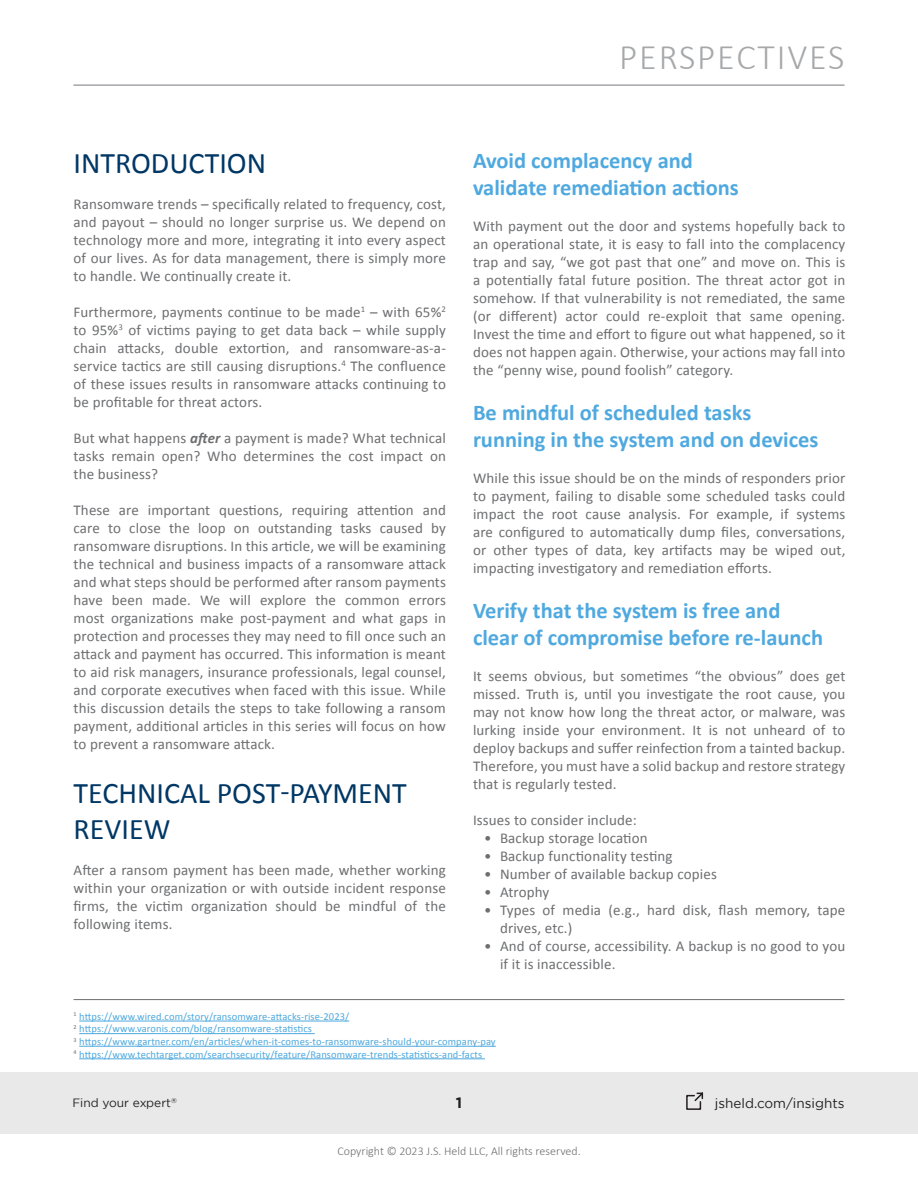
<style>
.page{position:relative;width:918px;height:1188px;background:#fff}
.page>*{position:absolute;margin:0;border:0;box-sizing:border-box;transform-origin:0 0}
.t1{font:300 36px "Calibri";letter-spacing:.05em;color:#a6a8aa}
.Main_Titles{font:30px/36px "Calibri";color:#003764}
.Subtitles{font:700 22.5px/27px "Calibri";color:#4fa9df}
.Text_Styles{font:15px/18px "Calibri";letter-spacing:.01em;color:#6d6e70;text-align:justify}
.t2{font:700 15px "Gotham";color:#231f20}
.t3{font:13.5px "Gotham";color:#231f20}
.t4{font:300 12px "Calibri";color:#6d6e70}
.t5{font:12px "Gotham";color:#241f21}
.t6{font:10.5px "Calibri";letter-spacing:.01em;color:#4da8dd}
.t7{font:7.05px "Gotham";color:#241f21}
.s1{font-weight:700;font-style:italic}
</style>
<div class="page">
<div style="left:0;top:1072px;width:918px;height:62px;background:#e9e9e9"></div>
<svg style="left:686px;top:1092px;width:18px;height:18px"></svg>
<hr style="left:74px;top:85px;width:770px;height:1px;background:#a6a8ab">
<hr style="left:74px;top:999px;width:770px;height:1px;background:#6d6e70">
<hr style="left:79px;top:1021px;width:270px;height:1px;background:#4da8dd">
<hr style="left:79px;top:1033px;width:236px;height:1px;background:#4da8dd">
<hr style="left:79px;top:1046px;width:417px;height:1px;background:#4da8dd">
<hr style="left:79px;top:1058px;width:406px;height:1px;background:#4da8dd">
<h1 class="t1" style="left:619px;top:35px;width:227px">PERSPECTIVES</h1>
<p class="Main_Titles" style="left:74px;top:144px;width:194px">INTRODUCTION</p>
<p class="Text_Styles" style="left:74px;top:194px;width:374px">Ransomware trends – specifically related to frequency, cost, and payout – should no longer surprise us. We depend on technology more and more, integrating it into every aspect of our lives. As for data management, there is simply more to handle. We continually create it.</p>
<p class="Text_Styles" style="left:74px;top:302px;width:374px">Furthermore, payments continue to be made<sup>1</sup> – with 65%<sup>2 </sup>to 95%<sup>3</sup> of victims paying to get data back – while supply chain attacks, double extortion, and ransomware-as-a&shy;service tactics are still causing disruptions.<sup>4</sup> The confluence of these issues results in ransomware attacks continuing to be profitable for threat actors.</p>
<p class="Text_Styles" style="left:74px;top:428px;width:374px">But what happens <span class="s1">after</span> a payment is made? What technical tasks remain open? Who determines the cost impact on the business?</p>
<p class="Text_Styles" style="left:74px;top:500px;width:374px">These are important questions, requiring attention and care to close the loop on outstanding tasks caused by ransomware disruptions. In this article, we will be examining the technical and business impacts of a ransomware attack and what steps should be performed after ransom payments have been made. We will explore the common errors most organizations make post-payment and what gaps in protection and processes they may need to fill once such an attack and payment has occurred. This information is meant to aid risk managers, insurance professionals, legal counsel, and corporate executives when faced with this issue. While this discussion details the steps to take following a ransom payment, additional articles in this series will focus on how to prevent a ransomware attack.</p>
<p class="Main_Titles" style="left:74px;top:774px;width:335px">TECHNICAL POST-PAYMENT<br>REVIEW</p>
<p class="Text_Styles" style="left:74px;top:860px;width:374px">After a ransom payment has been made, whether working within your organization or with outside incident response firms, the victim organization should be mindful of the following items.</p>
<p class="Subtitles" style="left:473px;top:147px;width:267px">Avoid complacency and validate remediation actions</p>
<p class="Text_Styles" style="left:473px;top:216px;width:374px">With payment out the door and systems hopefully back to an operational state, it is easy to fall into the complacency trap and say, “we got past that one” and move on. This is a potentially fatal future position. The threat actor got in somehow. If that vulnerability is not remediated, the same (or different) actor could re-exploit that same opening.<br>Invest the time and effort to figure out what happened, so it does not happen again. Otherwise, your actions may fall into the “penny wise, pound foolish” category.</p>
<p class="Subtitles" style="left:473px;top:399px;width:347px">Be mindful of scheduled tasks running in the system and on devices</p>
<p class="Text_Styles" style="left:473px;top:468px;width:374px">While this issue should be on the minds of responders prior to payment, failing to disable some scheduled tasks could impact the root cause analysis. For example, if systems are configured to automatically dump files, conversations, or other types of data, key artifacts may be wiped out, impacting investigatory and remediation efforts.</p>
<p class="Subtitles" style="left:473px;top:597px;width:352px">Verify that the system is free and clear of compromise before re-launch</p>
<p class="Text_Styles" style="left:473px;top:666px;width:374px">It seems obvious, but sometimes “the obvious” does get missed. Truth is, until you investigate the root cause, you may not know how long the threat actor, or malware, was lurking inside your environment. It is not unheard of to deploy backups and suffer reinfection from a tainted backup.<br>Therefore, you must have a solid backup and restore strategy that is regularly tested.</p>
<p class="Text_Styles" style="left:473px;top:810px;width:165px">Issues to consider include:</p>
<p class="Text_Styles" style="left:484px;top:828px;width:165px">• Backup storage location</p>
<p class="Text_Styles" style="left:484px;top:846px;width:190px">• Backup functionality testing</p>
<p class="Text_Styles" style="left:484px;top:864px;width:234px">• Number of available backup copies</p>
<p class="Text_Styles" style="left:484px;top:882px;width:67px">• Atrophy</p>
<p class="Text_Styles" style="left:500px;top:900px;width:347px;text-indent:-16px">• Types of media (e.g., hard disk, flash memory, tape drives, etc.)</p>
<p class="Text_Styles" style="left:500px;top:936px;width:347px;text-indent:-16px">• And of course, accessibility. A backup is no good to you if it is inaccessible.</p>
<p class="t6" style="left:74px;top:1010px;width:277px"><sup>1</sup> https://www.wired.com/story/ransomware-attacks-rise-2023/</p>
<p class="t6" style="left:74px;top:1022px;width:240px"><sup>2</sup> https://www.varonis.com/blog/ransomware-statistics</p>
<p class="t6" style="left:74px;top:1035px;width:424px"><sup>3</sup> https://www.gartner.com/en/articles/when-it-comes-to-ransomware-should-your-company-pay</p>
<p class="t6" style="left:74px;top:1048px;width:410px"><sup>4</sup> https://www.techtarget.com/searchsecurity/feature/Ransomware-trends-statistics-and-facts</p>
<p class="t5" style="left:72px;top:1096px;width:100px">Find your expert</p>
<p class="t2" style="left:456px;top:1093px;width:8px">1</p>
<p class="t3" style="left:715px;top:1095px;width:131px">jsheld.com/insights</p>
<p class="t7" style="left:171px;top:1096px;width:7px">®</p>
<p class="t4" style="left:337px;top:1144px;width:245px">Copyright © 2023 J.S. Held LLC, All rights reserved.</p>
</div>
